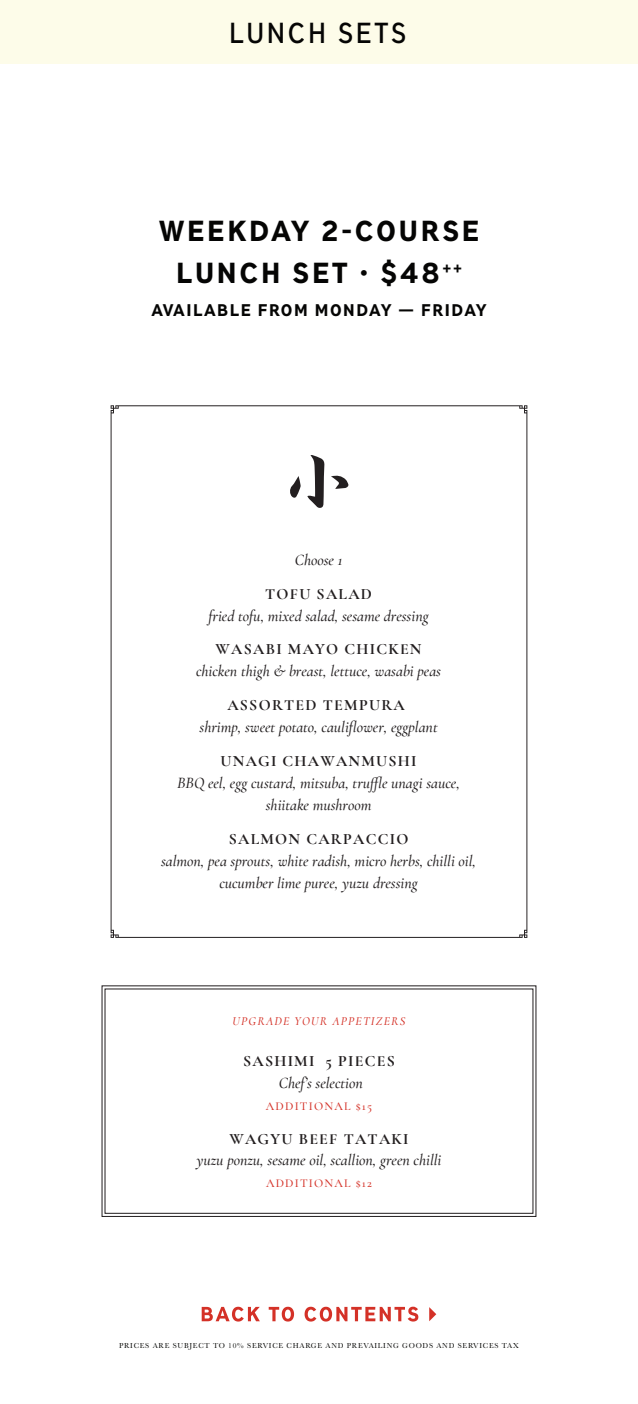
<style>
.page{position:relative;width:638px;height:1404px;background:#fff}
.page>*{position:absolute;margin:0;border:0;box-sizing:border-box;transform-origin:0 0}
.t1{font:900 27.6px/42px "Madras";letter-spacing:.1em;color:#050504;text-align:center}
.t2{font:700 27.6px "Madras";letter-spacing:.1em;color:#050504}
.t3{font:900 16.05px "Madras";letter-spacing:.095em;color:#050504}
.t4{font:italic 500 15.75px/21.9px "Cormorant";color:#211d1e;text-align:center}
.t5{font:700 15.75px "Cormorant Garamond";letter-spacing:.08em;color:#211d1e}
.t6{font:500 12px "Cormorant";letter-spacing:.1em;color:#d43127}
.t7{font:italic 500 12px "Cormorant";letter-spacing:.1em;color:#d43127}
.t8{font:7.5px "Baskerville";letter-spacing:.1em;color:#040503}
</style>
<div class="page">
<svg style="left:202px;top:1306px;width:58px;height:15px"></svg>
<svg style="left:269px;top:1306px;width:25px;height:15px"></svg>
<svg style="left:304px;top:1306px;width:114px;height:15px"></svg>
<svg style="left:429px;top:1307px;width:7px;height:13px"></svg>
<div style="left:0;top:0;width:638px;height:64px;background:#fdfce9"></div>
<svg style="left:111px;top:405px;width:416px;height:532px"></svg>
<h1 class="t2" style="left:229px;top:16px;width:178px">LUNCH SETS</h1>
<h1 class="t1" style="left:159px;top:209px;width:321px">WEEKDAY 2-COURSE<br>LUNCH SET · $48<sup>++</sup></h1>
<p class="t3" style="left:151px;top:299px;width:337px">AVAILABLE FROM MONDAY — FRIDAY</p>
<p class="t4" style="left:295px;top:549px;width:49px">Choose 1</p>
<p class="t5" style="left:265px;top:584px;width:108px">TOFU SALAD</p>
<p class="t4" style="left:208px;top:604px;width:222px">fried tofu, mixed salad, sesame dressing</p>
<p class="t5" style="left:216px;top:639px;width:207px">WASABI MAYO CHICKEN</p>
<p class="t4" style="left:196px;top:660px;width:246px">chicken thigh &amp; breast, lettuce, wasabi peas</p>
<p class="t5" style="left:227px;top:695px;width:179px">ASSORTED TEMPURA</p>
<p class="t4" style="left:199px;top:716px;width:240px">shrimp, sweet potato, cauliflower, eggplant</p>
<p class="t5" style="left:221px;top:751px;width:198px">UNAGI CHAWANMUSHI</p>
<p class="t4" style="left:177px;top:772px;width:284px">BBQ eel, egg custard, mitsuba, truffle unagi sauce, shiitake mushroom</p>
<p class="t5" style="left:229px;top:829px;width:181px">SALMON CARPACCIO</p>
<p class="t4" style="left:161px;top:849px;width:317px">salmon, pea sprouts, white radish, micro herbs, chilli oil, cucumber lime puree, yuzu dressing</p>
<p class="t7" style="left:233px;top:1013px;width:174px">UPGRADE YOUR APPETIZERS</p>
<p class="t5" style="left:243px;top:1050px;width:153px">SASHIMI 5 PIECES</p>
<p class="t4" style="left:279px;top:1071px;width:85px">Chef’s selection</p>
<p class="t6" style="left:266px;top:1098px;width:107px">ADDITIONAL $15</p>
<p class="t5" style="left:229px;top:1128px;width:180px">WAGYU BEEF TATAKI</p>
<p class="t4" style="left:196px;top:1149px;width:246px">yuzu ponzu, sesame oil, scallion, green chilli</p>
<p class="t6" style="left:266px;top:1176px;width:107px">ADDITIONAL $12</p>
<p class="t8" style="left:119px;top:1340px;width:401px">PRICES ARE SUBJECT TO 10% SERVICE CHARGE AND PREVAILING GOODS AND SERVICES TAX</p>
</div>
